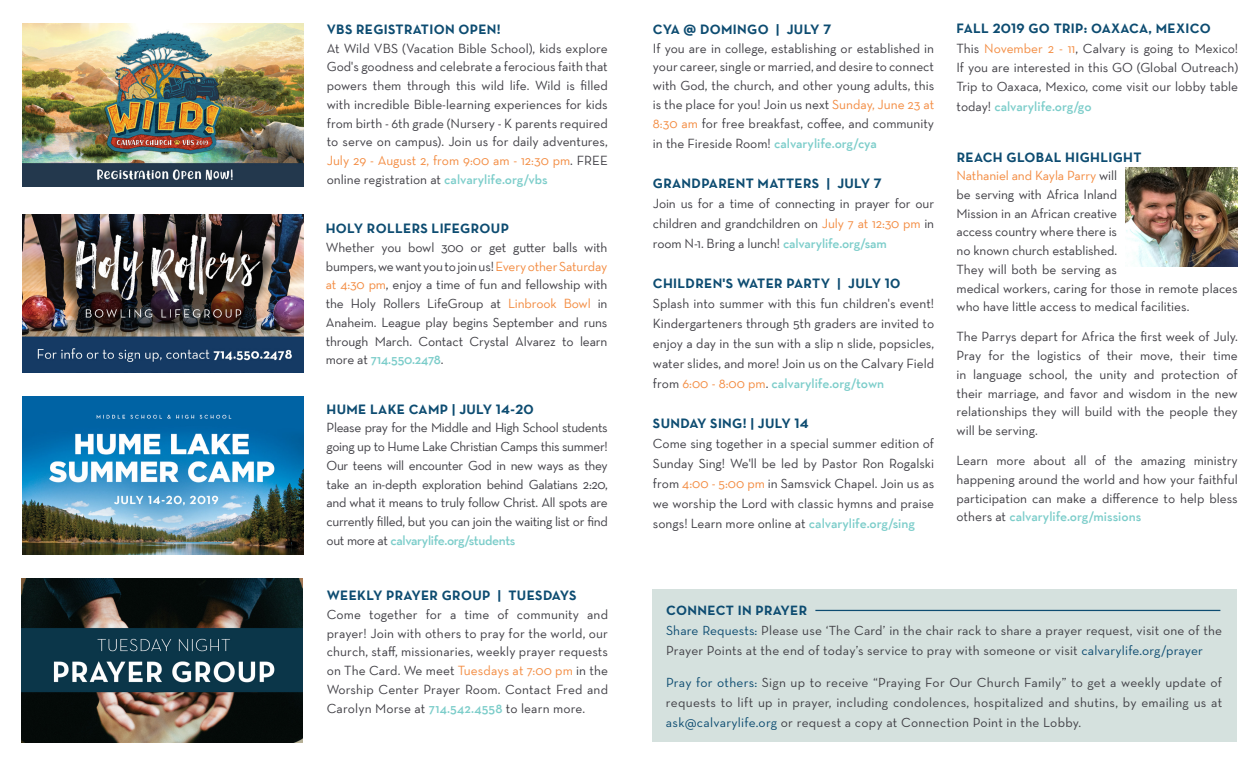
<style>
.page{position:relative;width:1260px;height:765px;background:#fff}
.page>*{position:absolute;margin:0;border:0;box-sizing:border-box;transform-origin:0 0}
.Body_Paragraph{font:700 13.75px "Neutraface Text TT";letter-spacing:.025em;color:#0d4c71}
.t1{font:700 13.75px "Neutra Text";letter-spacing:.025em;color:#0d4c71}
.Body_Paragraph-2{font:13.5px/18.8px "Neutraface Text TT";letter-spacing:-.005em;color:#414046;text-align:justify}
.t2{font:13.5px/20px "Neutra Text";letter-spacing:.01em;color:#414046}
.Body_Paragraph-3{font:600 13.5px "Neutraface Text TT";color:#7ccdca}
.s1{color:#f38c42}
.s2{font-weight:600;color:#7ccdca}
.s3{font-weight:400;color:#414046}
.s4{color:#0d4c71}
</style>
<div class="page">
<div style="left:652px;top:590px;width:586px;height:152px;background:#d5e1de"></div>
<hr style="left:815px;top:610px;width:405px;height:1px;background:#0d4c71">
<img style="left:22px;top:214px;width:282px;height:159px">
<img style="left:23px;top:23px;width:281px;height:163px">
<img style="left:22px;top:396px;width:282px;height:159px">
<img style="left:21px;top:578px;width:282px;height:164px">
<img style="left:1125px;top:167px;width:113px;height:100px">
<p class="Body_Paragraph" style="left:327px;top:20px;width:176px">VBS REGISTRATION OPEN!</p>
<p class="Body_Paragraph-2" style="left:327px;top:38px;width:283px">At Wild VBS (Vacation Bible School), kids explore God's goodness and celebrate a ferocious faith that powers them through this wild life. Wild is filled with incredible Bible-learning experiences for kids from birth - 6th grade (Nursery - K parents required to serve on campus). Join us for daily adventures, <span class="s1">July 29 - August 2, from 9:00 am - 12:30 pm</span>. FREE online registration at <span class="s2">calvarylife.org/vbs</span></p>
<p class="Body_Paragraph" style="left:326px;top:219px;width:185px">HOLY ROLLERS LIFEGROUP</p>
<p class="Body_Paragraph-2" style="left:326px;top:238px;width:283px">Whether you bowl 300 or get gutter balls with bumpers, we want you to join us! <span class="s1">Every other Saturday at 4:30 pm</span>, enjoy a time of fun and fellowship with the Holy Rollers LifeGroup at <span class="s1">Linbrook Bowl</span> in Anaheim. League play begins September and runs through March. Contact Crystal Alvarez to learn more at <span class="s2">714.550.2478</span>.</p>
<p class="Body_Paragraph" style="left:327px;top:400px;width:209px">HUME LAKE CAMP | JULY 14-20</p>
<p class="Body_Paragraph-2" style="left:327px;top:418px;width:283px">Please pray for the Middle and High School students going up to Hume Lake Christian Camps this summer!<br>Our teens will encounter God in new ways as they take an in-depth exploration behind Galatians 2:20, and what it means to truly follow Christ. All spots are currently filled, but you can join the waiting list or find out more at <span class="s2">calvarylife.org/students</span></p>
<p class="Body_Paragraph" style="left:327px;top:586px;width:251px">WEEKLY PRAYER GROUP | TUESDAYS</p>
<p class="Body_Paragraph-2" style="left:327px;top:605px;width:283px">Come together for a time of community and prayer! Join with others to pray for the world, our church, staff, missionaries, weekly prayer requests on The Card. We meet <span class="s1">Tuesdays at 7:00 pm</span> in the Worship Center Prayer Room. Contact Fred and Carolyn Morse at <span class="s2">714.542.4558</span> to learn more.</p>
<p class="Body_Paragraph" style="left:653px;top:20px;width:180px">CYA @ DOMINGO | JULY 7</p>
<p class="Body_Paragraph-2" style="left:653px;top:38px;width:283px">If you are in college, establishing or established in your career, single or married, and desire to connect with God, the church, and other young adults, this is the place for you! Join us next <span class="s1">Sunday, June 23 at 8:30 am</span> for free breakfast, coffee, and community</p>
<p class="Body_Paragraph-3" style="left:653px;top:135px;width:226px"><span class="s3">in the Fireside Room!</span> calvarylife.org/cya</p>
<p class="Body_Paragraph" style="left:653px;top:174px;width:230px">GRANDPARENT MATTERS | JULY 7</p>
<p class="Body_Paragraph-2" style="left:653px;top:193px;width:283px;line-height:20px">Join us for a time of connecting in prayer for our children and grandchildren on <span class="s1">July 7 at 12:30 pm</span> in room N-1. Bring a lunch! <span class="s2">calvarylife.org/sam</span></p>
<p class="Body_Paragraph" style="left:653px;top:274px;width:249px">CHILDREN'S WATER PARTY | JULY 10</p>
<p class="Body_Paragraph-2" style="left:653px;top:293px;width:283px;line-height:20px">Splash into summer with this fun children's event!<br>Kindergarteners through 5th graders are invited to enjoy a day in the sun with a slip n slide, popsicles, water slides, and more! Join us on the Calvary Field from <span class="s1">6:00 - 8:00 pm</span>. <span class="s2">calvarylife.org/town</span></p>
<p class="Body_Paragraph" style="left:653px;top:414px;width:157px">SUNDAY SING! | JULY 14</p>
<p class="Body_Paragraph-2" style="left:653px;top:433px;width:283px;line-height:20px">Come sing together in a special summer edition of Sunday Sing! We'll be led by Pastor Ron Rogalski from <span class="s1">4:00 - 5:00 pm</span> in Samsvick Chapel. Join us as we worship the Lord with classic hymns and praise songs! Learn more online at <span class="s2">calvarylife.org/sing</span></p>
<p class="Body_Paragraph" style="left:957px;top:20px;width:256px">FALL 2019 GO TRIP: OAXACA, MEXICO</p>
<p class="Body_Paragraph-2" style="left:957px;top:38px;width:283px;line-height:19.4px">This <span class="s1">November 2 - 11</span>, Calvary is going to Mexico!<br>If you are interested in this GO (Global Outreach)<br>Trip to Oaxaca, Mexico, come visit our lobby table today! <span class="s2">calvarylife.org/go</span></p>
<p class="Body_Paragraph" style="left:957px;top:149px;width:186px">REACH GLOBAL HIGHLIGHT</p>
<p class="Body_Paragraph-2" style="left:957px;top:166px;width:283px;text-align:left"><span class="s1">Nathaniel and Kayla Parry</span> will<br>be serving with Africa Inland<br>Mission in an African creative<br>access country where there is<br>no known church established.<br>They will both be serving as<br>medical workers, caring for those in remote places who have little access to medical facilities.</p>
<p class="Body_Paragraph-2" style="left:957px;top:327px;width:283px">The Parrys depart for Africa the first week of July.<br>Pray for the logistics of their move, their time in language school, the unity and protection of their marriage, and favor and wisdom in the new relationships they will build with the people they will be serving.</p>
<p class="Body_Paragraph-2" style="left:957px;top:451px;width:283px">Learn more about all of the amazing ministry happening around the world and how your faithful participation can make a difference to help bless others at <span class="s2">calvarylife.org/missions</span></p>
<p class="t1" style="left:666px;top:601px;width:143px">CONNECT IN PRAYER</p>
<p class="t2" style="left:666px;top:620px;width:558px"><span class="s4">Share Requests:</span> Please use ‘The Card’ in the chair rack to share a prayer request, visit one of the<br>Prayer Points at the end of today’s service to pray with someone or visit <span class="s4">calvarylife.org/prayer</span></p>
<p class="t2" style="left:666px;top:672px;width:558px;text-align:justify"><span class="s4">Pray for others:</span> Sign up to receive “Praying For Our Church Family” to get a weekly update of requests to lift up in prayer, including condolences, hospitalized and shutins, by emailing us at <span class="s4">ask@calvarylife.org</span> or request a copy at Connection Point in the Lobby.</p>
</div>
